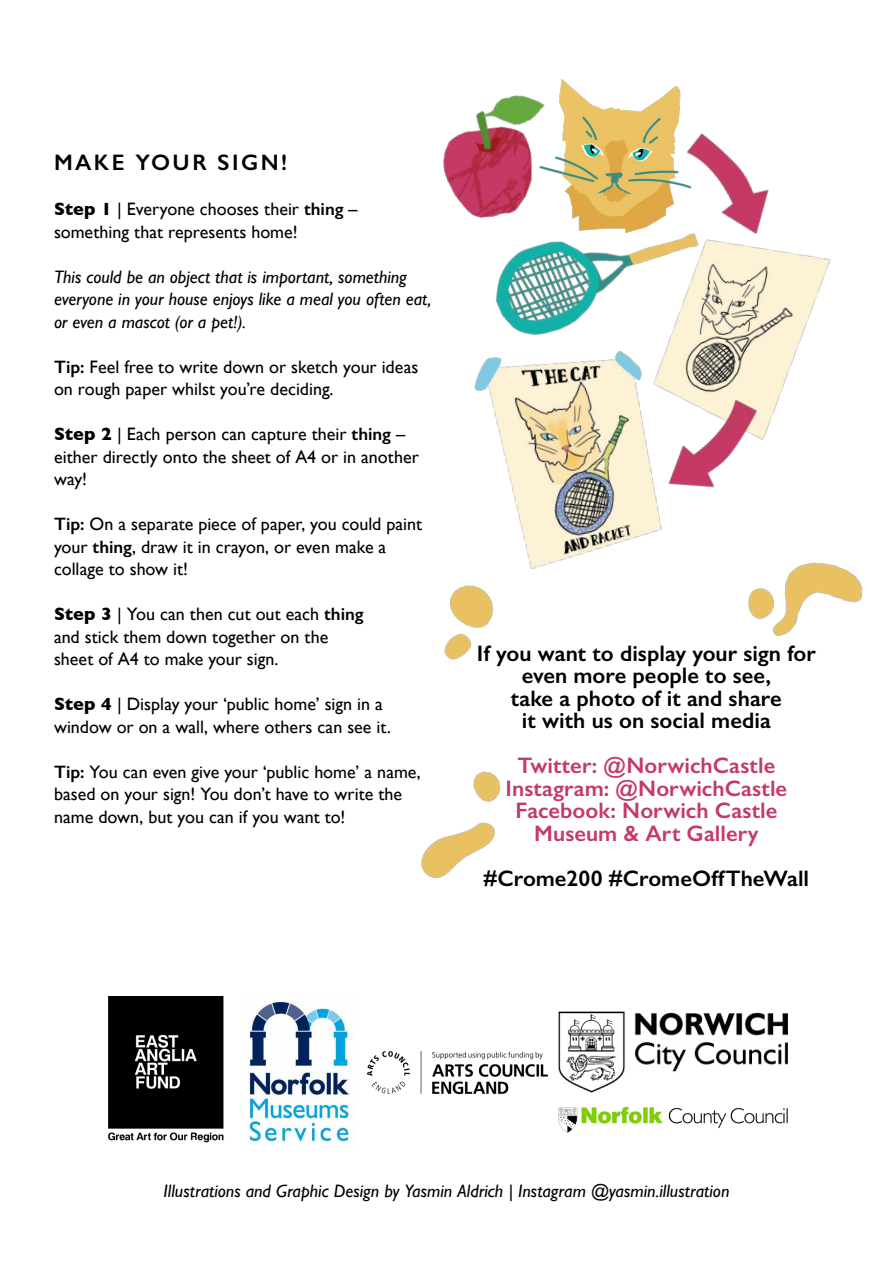
<style>
.page{position:relative;width:893px;height:1263px;background:#fff}
.page>*{position:absolute;margin:0;border:0;box-sizing:border-box;transform-origin:0 0}
.Subheading_Left_Alig{font:600 22.5px "Gill Sans";color:#000}
.t1{font:600 22.5px "Gill Sans";letter-spacing:.005em;color:#c53a65}
.Subheading_Left_Alig-2{font:600 22.5px "Gill Sans";letter-spacing:.105em;color:#000}
.Normal_Left_Align{font:18px/22.5px "Gill Sans";color:#000}
.Normal_Left_Align-2{font:italic 18px/22.5px "Gill Sans";color:#000}
.Normal_Italic_Centre{font:italic 18px "Gill Sans";letter-spacing:.005em;color:#000}
.s1{font-weight:700}
.s2{font-weight:600}
</style>
<div class="page">
<img style="left:561px;top:79px;width:120px;height:93px">
<img style="left:495px;top:172px;width:179px;height:162px">
<img style="left:443px;top:80px;width:131px;height:160px">
<img style="left:619px;top:223px;width:212px;height:167px">
<img style="left:674px;top:118px;width:110px;height:136px">
<img style="left:474px;top:334px;width:196px;height:235px">
<img style="left:637px;top:384px;width:145px;height:127px">
<img style="left:447px;top:657px;width:14px;height:3px">
<img style="left:421px;top:822px;width:74px;height:57px">
<img style="left:748px;top:588px;width:14px;height:31px">
<img style="left:762px;top:562px;width:101px;height:74px">
<img style="left:473px;top:771px;width:28px;height:31px">
<img style="left:444px;top:553px;width:89px;height:104px">
<img style="left:108px;top:996px;width:242px;height:147px">
<img style="left:366px;top:1040px;width:193px;height:55px">
<img style="left:559px;top:1012px;width:229px;height:81px">
<img style="left:559px;top:1107px;width:229px;height:25px">
<h2 class="Subheading_Left_Alig-2" style="left:54px;top:149px;width:235px">MAKE YOUR SIGN!</h2>
<p class="Normal_Left_Align" style="left:54px;top:198px;width:305px"><span class="s1">Step 1</span> | Everyone chooses their <span class="s2">thing</span> – something that represents home!</p>
<p class="Normal_Left_Align-2" style="left:54px;top:265px;width:379px">This could be an object that is important, something everyone in your house enjoys like a meal you often eat, or even a mascot (or a pet!).</p>
<p class="Normal_Left_Align" style="left:54px;top:355px;width:366px"><span class="s2">Tip:</span> Feel free to write down or sketch your ideas on rough paper whilst you’re deciding.</p>
<p class="Normal_Left_Align" style="left:54px;top:423px;width:366px"><span class="s1">Step 2</span> | Each person can capture their <span class="s2">thing</span> – either directly onto the sheet of A4 or in another way!</p>
<p class="Normal_Left_Align" style="left:54px;top:513px;width:370px"><span class="s2">Tip:</span> On a separate piece of paper, you could paint your <span class="s2">thing</span>, draw it in crayon, or even make a collage to show it!</p>
<p class="Normal_Left_Align" style="left:54px;top:603px;width:311px"><span class="s1">Step 3</span> | You can then cut out each <span class="s2">thing</span></p>
<p class="Normal_Left_Align" style="left:54px;top:625px;width:276px">and stick them down together on the</p>
<p class="Normal_Left_Align" style="left:54px;top:648px;width:226px">sheet of A4 to make your sign.</p>
<p class="Normal_Left_Align" style="left:54px;top:693px;width:339px"><span class="s1">Step 4</span> | Display your ‘public home’ sign in a window or on a wall, where others can see it.</p>
<p class="Normal_Left_Align" style="left:54px;top:760px;width:368px"><span class="s2">Tip:</span> You can even give your ‘public home’ a name, based on your sign! You don’t have to write the name down, but you can if you want to!</p>
<p class="Subheading_Left_Alig" style="left:477px;top:640px;width:340px">If you want to display your sign for</p>
<p class="Subheading_Left_Alig" style="left:522px;top:662px;width:251px">even more people to see,</p>
<p class="Subheading_Left_Alig" style="left:511px;top:685px;width:273px">take a photo of it and share</p>
<p class="Subheading_Left_Alig" style="left:522px;top:707px;width:250px">it with us on social media</p>
<p class="t1" style="left:517px;top:752px;width:259px">Twitter: @NorwichCastle</p>
<p class="t1" style="left:506px;top:775px;width:283px">Instagram: @NorwichCastle</p>
<p class="t1" style="left:515px;top:797px;width:263px">Facebook: Norwich Castle</p>
<p class="t1" style="left:534px;top:820px;width:226px">Museum &amp; Art Gallery</p>
<p class="Subheading_Left_Alig" style="left:484px;top:865px;width:327px">#Crome200 #CromeOffTheWall</p>
<p class="Normal_Italic_Centre" style="left:163px;top:1181px;width:567px">Illustrations and Graphic Design by Yasmin Aldrich | Instagram @yasmin.illustration</p>
</div>
